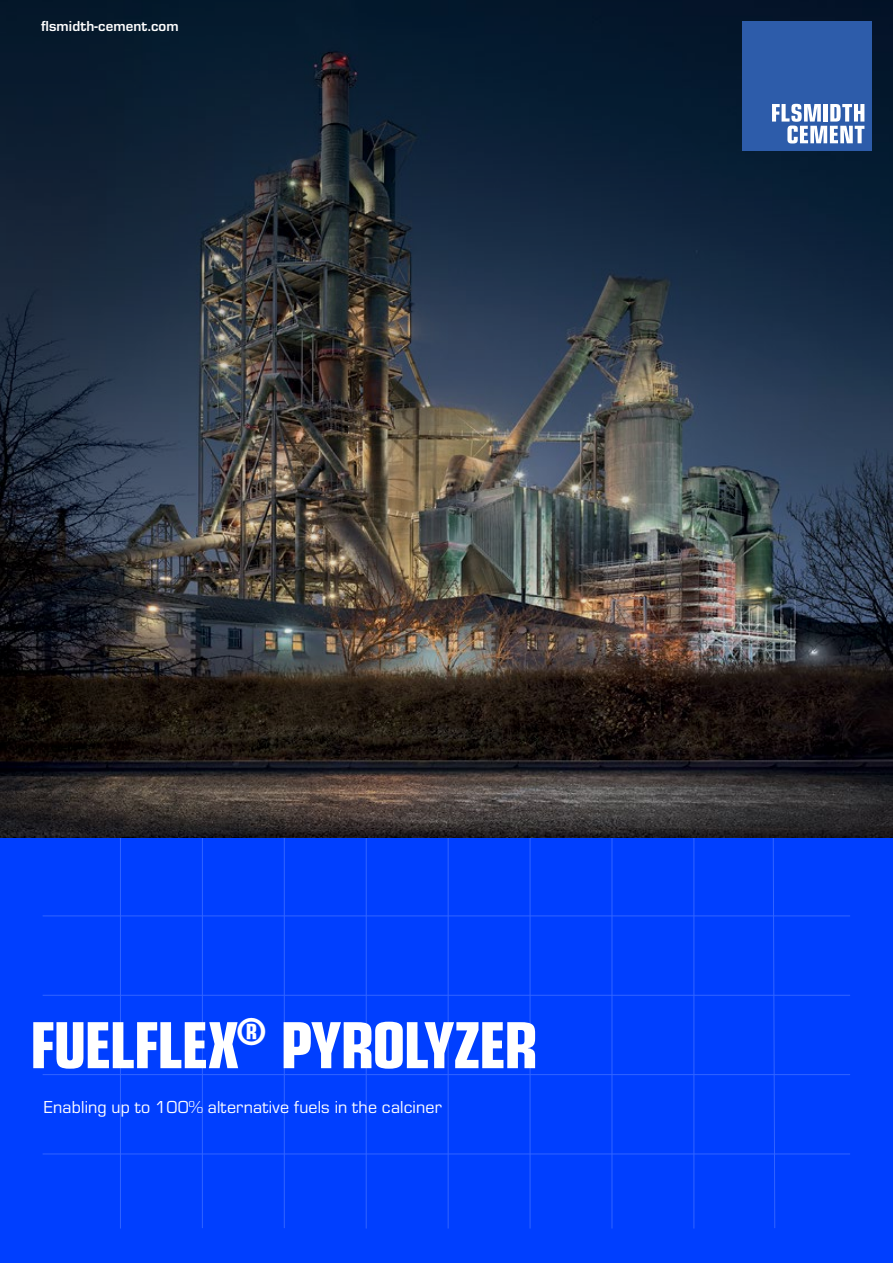
<style>
.page{position:relative;width:893px;height:1263px;background:#fff}
.page>*{position:absolute;margin:0;border:0;box-sizing:border-box;transform-origin:0 0}
.t1{font:69px "Eurostile Con Hea";letter-spacing:-.025em;color:#fff}
.t2{font:18px "Eurostile";letter-spacing:.01em;color:#fff}
.t3{font:700 15px "Eurostile";letter-spacing:.01em;color:#fff}
</style>
<div class="page">
<div style="left:0;top:837px;width:893px;height:426px;background:#003fff"></div>
<hr style="left:120px;top:796px;width:1px;height:432px;background:#fff">
<hr style="left:202px;top:756px;width:1px;height:472px;background:#fff">
<hr style="left:284px;top:756px;width:1px;height:472px;background:#fff">
<hr style="left:366px;top:756px;width:1px;height:472px;background:#fff">
<hr style="left:448px;top:756px;width:1px;height:472px;background:#fff">
<hr style="left:530px;top:756px;width:1px;height:472px;background:#fff">
<hr style="left:612px;top:756px;width:1px;height:472px;background:#fff">
<hr style="left:693px;top:756px;width:1px;height:472px;background:#fff">
<svg style="left:772px;top:837px;width:3px;height:391px"></svg>
<hr style="left:43px;top:915px;width:807px;height:1px;background:#fff">
<hr style="left:43px;top:995px;width:807px;height:1px;background:#fff">
<hr style="left:43px;top:1074px;width:807px;height:1px;background:#fff">
<hr style="left:43px;top:1153px;width:807px;height:1px;background:#fff">
<img style="left:0;top:0;width:893px;height:837px">
<div style="left:742px;top:21px;width:130px;height:129px;background:#2d5caa"></div>
<svg style="left:772px;top:104px;width:92px;height:39px"></svg>
<p class="t3" style="left:41px;top:16px;width:139px">flsmidth-cement.com</p>
<h1 class="t1" style="left:30px;top:995px;width:510px">FUELFLEX<sup>®</sup> PYROLYZER</h1>
<p class="t2" style="left:44px;top:1095px;width:400px">Enabling up to 100% alternative fuels in the calciner</p>
</div>
